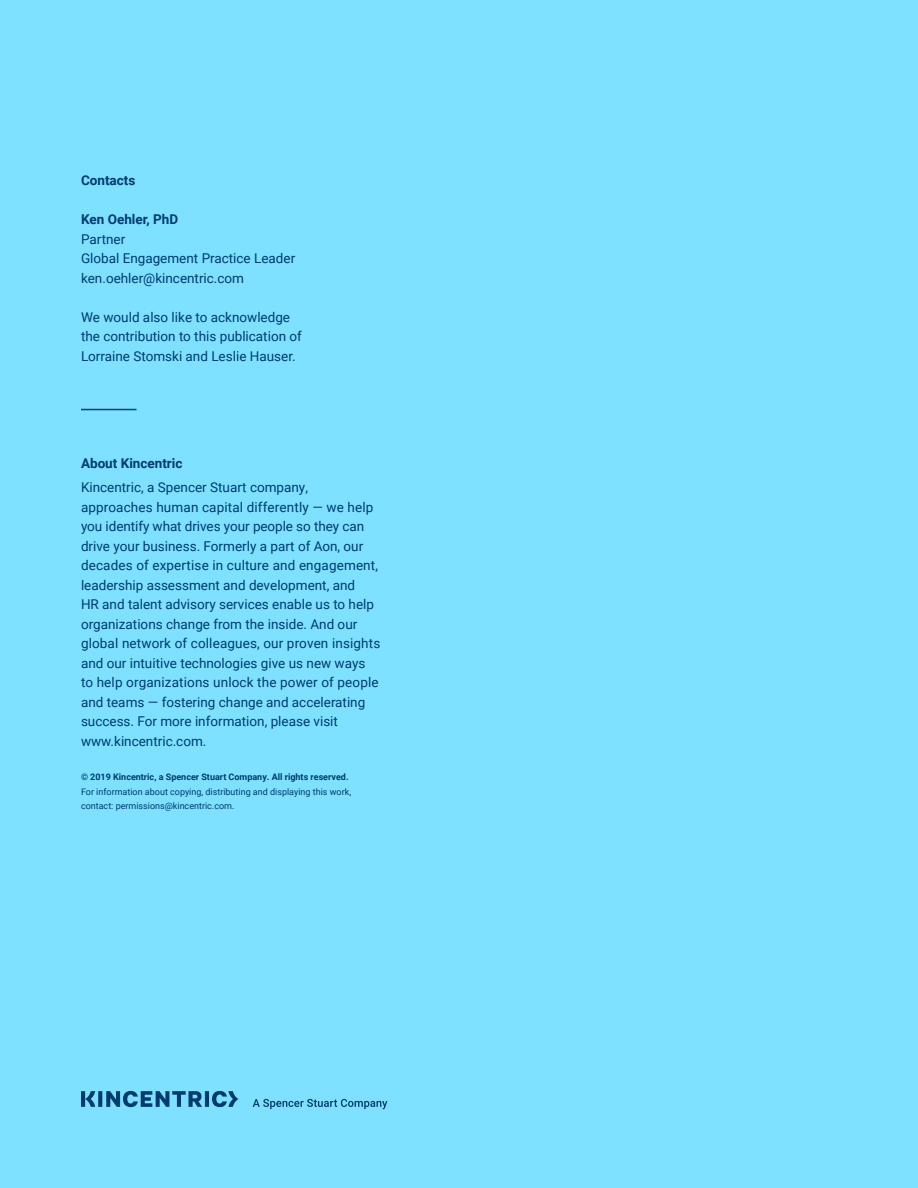
<style>
.page{position:relative;width:918px;height:1188px;background:#7de1ff}
.page>*{position:absolute;margin:0;border:0;box-sizing:border-box;transform-origin:0 0}
.t1{font:13.5px/19.5px "Roboto";color:#003a70}
.t2{font:700 13.5px "Roboto";color:#003a70}
.t3{font:9px/14.7px "Roboto";color:#003a70}
.t4{font:700 9px "Roboto";color:#003a70}
</style>
<div class="page">
<svg style="left:81px;top:1091px;width:306px;height:18px"></svg>
<hr style="left:81px;top:409px;width:55px;height:1px;background:#003a70">
<p class="t2" style="left:81px;top:171px;width:56px">Contacts</p>
<p class="t2" style="left:81px;top:210px;width:99px">Ken Oehler, PhD</p>
<p class="t1" style="left:81px;top:229px;width:216px">Partner<br>Global Engagement Practice Leader ken.oehler@kincentric.com</p>
<p class="t1" style="left:81px;top:307px;width:222px">We would also like to acknowledge the contribution to this publication of<br>Lorraine Stomski and Leslie Hauser.</p>
<p class="t2" style="left:81px;top:454px;width:103px">About Kincentric</p>
<p class="t1" style="left:81px;top:477px;width:301px">Kincentric, a Spencer Stuart company, approaches human capital differently — we help you identify what drives your people so they can drive your business. Formerly a part of Aon, our decades of expertise in culture and engagement, leadership assessment and development, and<br>HR and talent advisory services enable us to help organizations change from the inside. And our global network of colleagues, our proven insights and our intuitive technologies give us new ways to help organizations unlock the power of people and teams — fostering change and accelerating success. For more information, please visit www.kincentric.com.</p>
<p class="t4" style="left:81px;top:770px;width:269px">© 2019 Kincentric, a Spencer Stuart Company. All rights reserved.</p>
<p class="t3" style="left:81px;top:784px;width:272px">For information about copying, distributing and displaying this work, contact: permissions@kincentric.com.</p>
</div>
